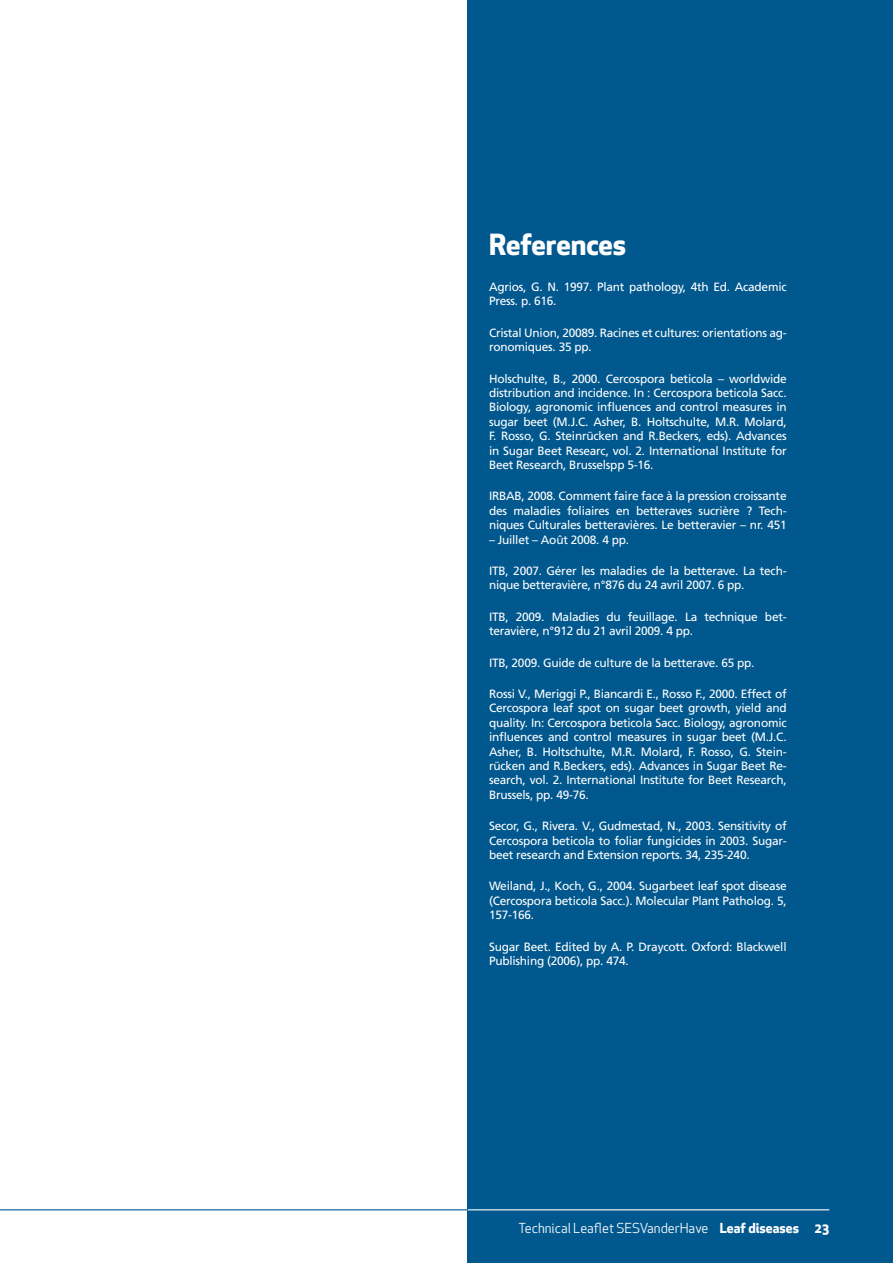
<style>
.page{position:relative;width:893px;height:1263px;background:#fff}
.page>*{position:absolute;margin:0;border:0;box-sizing:border-box;transform-origin:0 0}
.t1{font:700 28.5px "Apex New";letter-spacing:-.005em;color:#fff}
.t2{font:13.5px "Apex New";color:#fff}
.t3{font:12px/14.4px "Frutiger";letter-spacing:-.02em;color:#fff}
.s1{font-weight:700}
</style>
<div class="page">
<div style="left:468px;top:0;width:425px;height:1263px;background:#00588e"></div>
<hr style="left:0;top:1209px;width:468px;height:1px;background:#00588e">
<hr style="left:468px;top:1209px;width:361px;height:1px;background:#fff">
<h1 class="t1" style="left:489px;top:224px;width:139px">References</h1>
<p class="t3" style="left:489px;top:279px;width:299px">Agrios, G. N. 1997. Plant pathology, 4th Ed. Academic<br>Press. p. 616.</p>
<p class="t3" style="left:489px;top:325px;width:299px">Cristal Union, 20089. Racines et cultures: orientations ag&shy;ronomiques. 35 pp.</p>
<p class="t3" style="left:489px;top:371px;width:299px;text-align:justify">Holschulte, B., 2000. Cercospora beticola – worldwide distribution and incidence. In : Cercospora beticola Sacc.<br>Biology, agronomic influences and control measures in sugar beet (M.J.C. Asher, B. Holtschulte, M.R. Molard, F. Rosso, G. Steinrücken and R.Beckers, eds). Advances in Sugar Beet Researc, vol. 2. International Institute for Beet Research, Brusselspp 5-16.</p>
<p class="t3" style="left:489px;top:489px;width:299px;text-align:justify">IRBAB, 2008. Comment faire face à la pression croissante des maladies foliaires en betteraves sucrière ? Tech&shy;niques Culturales betteravières. Le betteravier – nr. 451</p>
<p class="t3" style="left:489px;top:532px;width:142px">– Juillet – Août 2008. 4 pp.</p>
<p class="t3" style="left:489px;top:563px;width:299px">ITB, 2007. Gérer les maladies de la betterave. La tech&shy;nique betteravière, n°876 du 24 avril 2007. 6 pp.</p>
<p class="t3" style="left:489px;top:609px;width:299px">ITB, 2009. Maladies du feuillage. La technique bet&shy;teravière, n°912 du 21 avril 2009. 4 pp.</p>
<p class="t3" style="left:489px;top:655px;width:267px">ITB, 2009. Guide de culture de la betterave. 65 pp.</p>
<p class="t3" style="left:489px;top:686px;width:299px;text-align:justify">Rossi V., Meriggi P., Biancardi E., Rosso F., 2000. Effect of Cercospora leaf spot on sugar beet growth, yield and quality. In: Cercospora beticola Sacc. Biology, agronomic influences and control measures in sugar beet (M.J.C.<br>Asher, B. Holtschulte, M.R. Molard, F. Rosso, G. Stein&shy;rücken and R.Beckers, eds). Advances in Sugar Beet Re&shy;search, vol. 2. International Institute for Beet Research, Brussels, pp. 49-76.</p>
<p class="t3" style="left:489px;top:819px;width:299px;text-align:justify">Secor, G., Rivera. V., Gudmestad, N., 2003. Sensitivity of Cercospora beticola to foliar fungicides in 2003. Sugar&shy;beet research and Extension reports. 34, 235-240.</p>
<p class="t3" style="left:489px;top:879px;width:299px;text-align:justify">Weiland, J., Koch, G., 2004. Sugarbeet leaf spot disease (Cercospora beticola Sacc.). Molecular Plant Patholog. 5, 157-166.</p>
<p class="t3" style="left:489px;top:939px;width:299px">Sugar Beet. Edited by A. P. Draycott. Oxford: Blackwell<br>Publishing (2006), pp. 474.</p>
<p class="t2" style="left:519px;top:1220px;width:312px">Technical Leaflet SESVanderHave <span class="s1">Leaf diseases 23</span></p>
</div>
